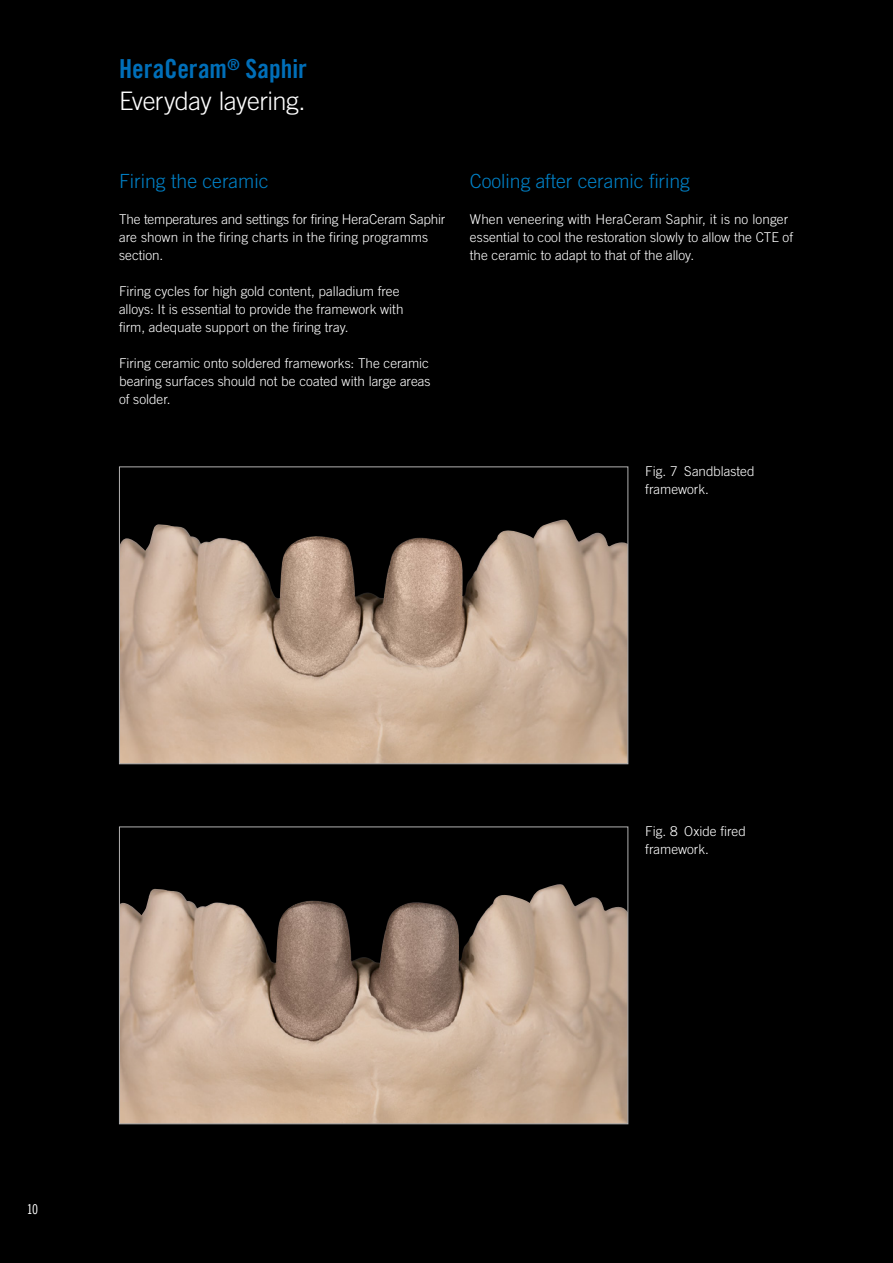
<style>
.page{position:relative;width:893px;height:1263px;background:#000}
.page>*{position:absolute;margin:0;border:0;box-sizing:border-box;transform-origin:0 0}
.xxx_Title_Head_HC_Sa{font:26.25px "Trade Gothic LT Com Bd Cn 20";color:#006fb9}
.xxx_Title_Head_HC_Sa-2{font:300 25.5px "Trade Gothic LT Com";letter-spacing:-.02em;color:#fff}
.xxx_SubHead_01_1_Zei{font:300 19.5px "Trade Gothic LT Com";color:#0081c7}
.xxx_Body_HC_Saphir{font:300 13.5px/18px "Trade Gothic LT Com";color:#fff}
.t1{font:13.5px "Trade Gothic LT Com Cn 18";color:#fff}
</style>
<div class="page">
<img style="left:121px;top:520px;width:505px;height:242px">
<div style="left:119px;top:466px;width:509px;height:298px;border:1px solid #b3b2b2"></div>
<img style="left:121px;top:884px;width:505px;height:238px">
<div style="left:119px;top:826px;width:509px;height:298px;border:1px solid #b3b2b2"></div>
<p class="xxx_Title_Head_HC_Sa" style="left:119px;top:53px;width:189px">HeraCeram<sup>®</sup> Saphir</p>
<p class="xxx_Title_Head_HC_Sa-2" style="left:119px;top:86px;width:188px">Everyday layering.</p>
<p class="xxx_SubHead_01_1_Zei" style="left:119px;top:170px;width:151px">Firing the ceramic</p>
<p class="xxx_Body_HC_Saphir" style="left:119px;top:210px;width:328px">The temperatures and settings for firing HeraCeram Saphir are shown in the firing charts in the firing programms section.</p>
<p class="xxx_Body_HC_Saphir" style="left:119px;top:282px;width:286px">Firing cycles for high gold content, palladium free alloys: It is essential to provide the framework with firm, adequate support on the firing tray.</p>
<p class="xxx_Body_HC_Saphir" style="left:119px;top:354px;width:313px">Firing ceramic onto soldered frameworks: The ceramic bearing surfaces should not be coated with large areas of solder.</p>
<p class="xxx_SubHead_01_1_Zei" style="left:470px;top:170px;width:222px">Cooling after ceramic firing</p>
<p class="xxx_Body_HC_Saphir" style="left:470px;top:210px;width:325px">When veneering with HeraCeram Saphir, it is no longer essential to cool the restoration slowly to allow the CTE of the ceramic to adapt to that of the alloy.</p>
<p class="xxx_Body_HC_Saphir" style="left:645px;top:462px;width:111px">Fig. 7 Sandblasted framework.</p>
<p class="xxx_Body_HC_Saphir" style="left:645px;top:822px;width:102px">Fig. 8 Oxide fired framework.</p>
<p class="t1" style="left:27px;top:1201px;width:13px">10</p>
</div>
